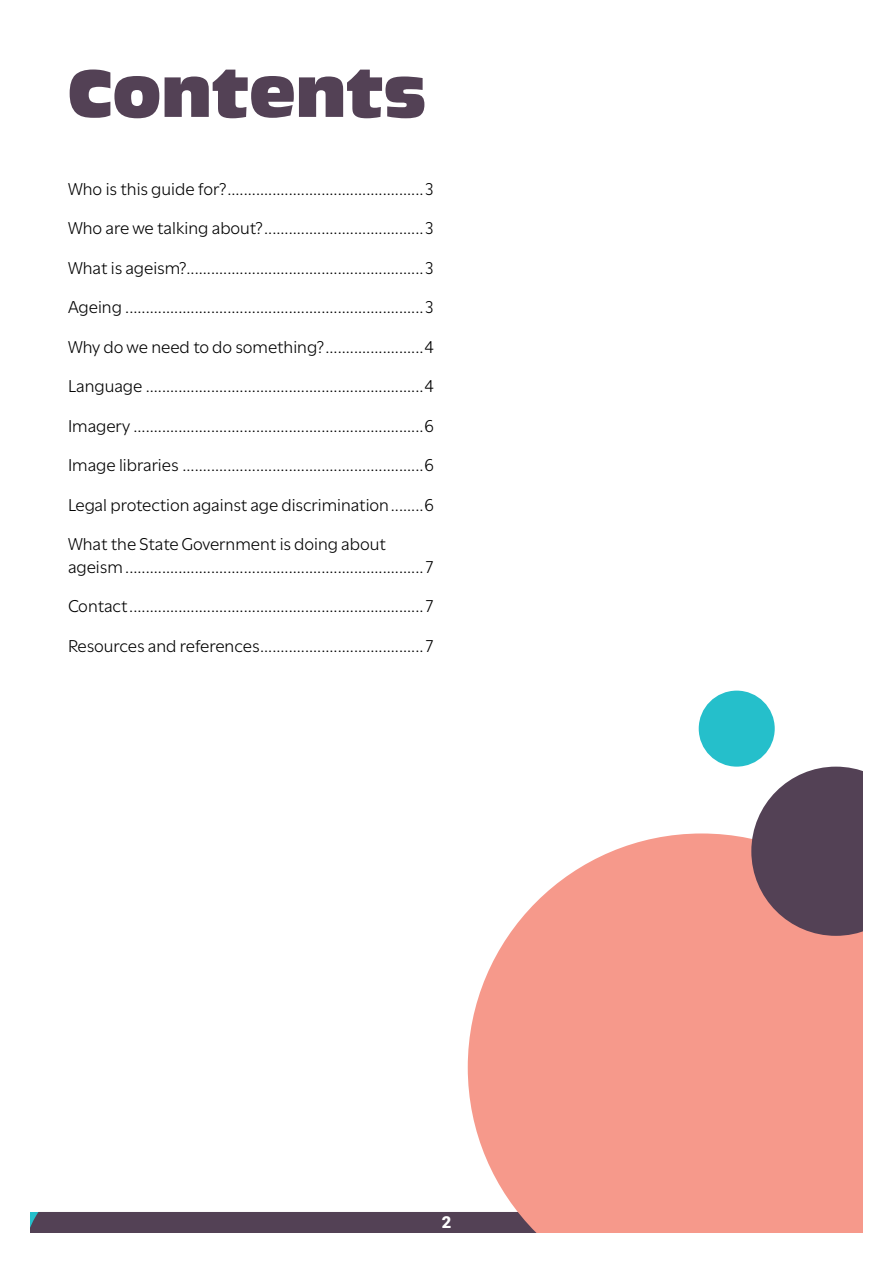
<style>
.page{position:relative;width:893px;height:1263px;background:#fff}
.page>*{position:absolute;margin:0;border:0;box-sizing:border-box;transform-origin:0 0}
.H2_Contents{font:70.5px "Antique Oli Com";color:#534155}
.t1{font:18px/22.5px "Utile";color:#000}
.t2{font:900 16.5px "Roboto";color:#fff}
</style>
<div class="page">
<svg style="left:30px;top:690px;width:833px;height:543px"></svg>
<h2 class="H2_Contents" style="left:68px;top:54px;width:360px">Contents</h2>
<p class="t1" style="left:68px;top:176px;width:367px">Who is this guide for?................................................3</p>
<p class="t1" style="left:68px;top:215px;width:367px">Who are we talking about?.......................................3</p>
<p class="t1" style="left:68px;top:255px;width:367px">What is ageism?..........................................................3</p>
<p class="t1" style="left:68px;top:294px;width:367px">Ageing .........................................................................3</p>
<p class="t1" style="left:68px;top:334px;width:367px">Why do we need to do something?........................4</p>
<p class="t1" style="left:68px;top:373px;width:367px">Language ....................................................................4</p>
<p class="t1" style="left:68px;top:413px;width:367px">Imagery .......................................................................6</p>
<p class="t1" style="left:68px;top:452px;width:367px">Image libraries ...........................................................6</p>
<p class="t1" style="left:68px;top:492px;width:367px">Legal protection against age discrimination........6</p>
<p class="t1" style="left:68px;top:531px;width:367px">What the State Government is doing about ageism.........................................................................7</p>
<p class="t1" style="left:68px;top:593px;width:367px">Contact........................................................................7</p>
<p class="t1" style="left:68px;top:633px;width:367px">Resources and references........................................7</p>
<p class="t2" style="left:442px;top:1210px;width:11px">2</p>
</div>
